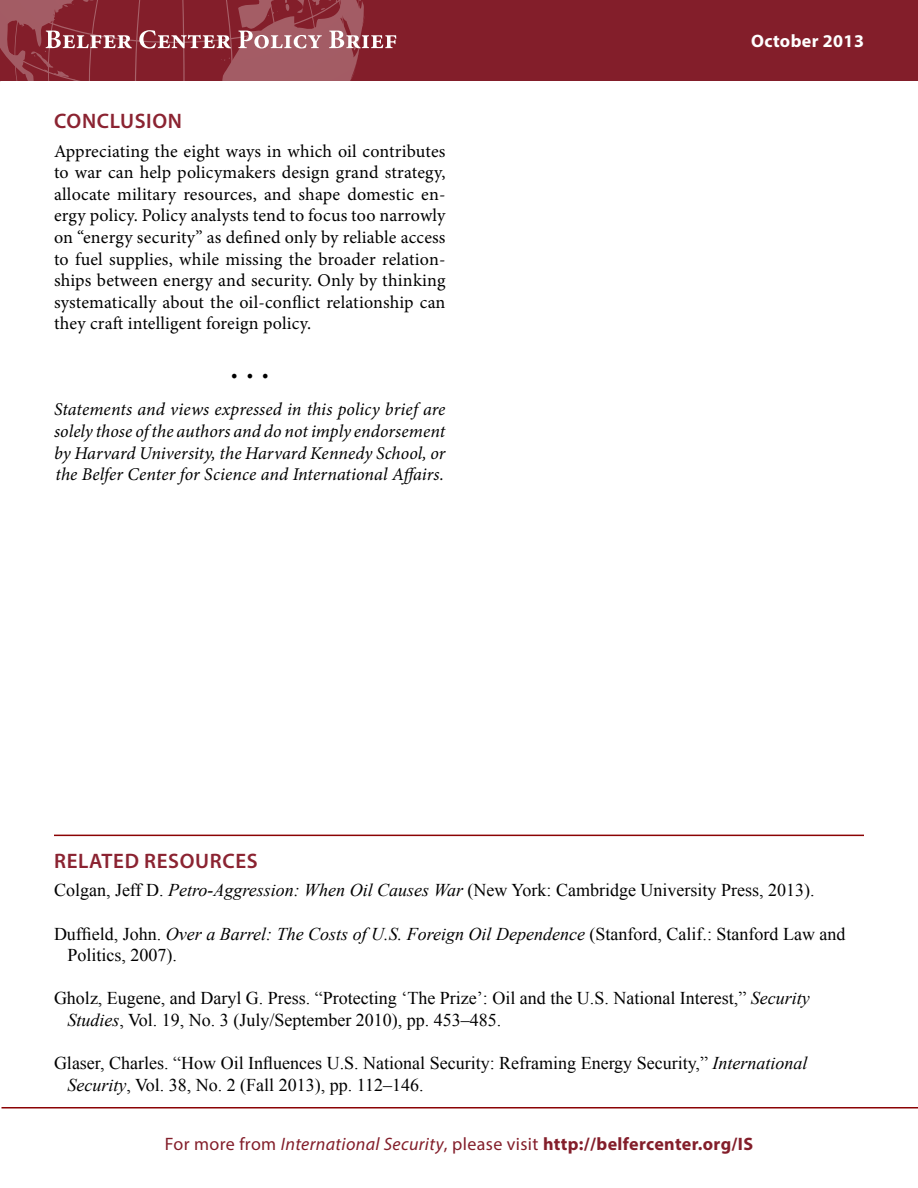
<style>
.page{position:relative;width:918px;height:1188px;background:#fff}
.page>*{position:absolute;margin:0;border:0;box-sizing:border-box;transform-origin:0 0}
.t1{font:600 21px "Myriad Pro";letter-spacing:.03em;color:#8b2331}
.t2{font:18px/21.6px "Times New Roman";color:#000}
.t3{font:18px/21.6px "Minion Pro";letter-spacing:.01em;color:#000;text-align:justify}
.t4{font:italic 18px/21.6px "Minion Pro";letter-spacing:.005em;color:#000;text-align:center}
.t5{font:700 18px "Myriad Pro";letter-spacing:.02em;color:#831e2a}
.t6{font:700 18px "Myriad Pro";letter-spacing:.02em;color:#fff}
.s1{font-style:italic}
.s2{font-weight:400}
.s3{font-weight:400;font-style:italic}
</style>
<div class="page">
<div style="left:0;top:0;width:918px;height:81px;background:#831e2a"></div>
<svg style="left:0;top:0;width:396px;height:81px"></svg>
<hr style="left:2px;top:1107px;width:916px;height:1px;background:#8b0304">
<hr style="left:54px;top:835px;width:810px;height:1px;background:#8b0304">
<p class="t1" style="left:54px;top:108px;width:129px">CONCLUSION</p>
<p class="t3" style="left:54px;top:140px;width:393px">Appreciating the eight ways in which oil contributes to war can help policymakers design grand strategy, allocate military resources, and shape domestic en&shy;ergy policy. Policy analysts tend to focus too narrowly on “energy security” as defined only by reliable access to fuel supplies, while missing the broader relation&shy;ships between energy and security. Only by thinking systematically about the oil-conflict relationship can they craft intelligent foreign policy.</p>
<p class="t4" style="left:54px;top:357px;width:393px;line-height:35.1px">• • •<br>Statements and views expressed in this policy brief are</p>
<p class="t4" style="left:54px;top:420px;width:394px;text-align:justify">solely those of the authors and do not imply endorsement by Harvard University, the Harvard Kennedy School, or the Belfer Center for Science and International Affairs.</p>
<p class="t6" style="left:751px;top:29px;width:114px">October 2013</p>
<p class="t1" style="left:54px;top:848px;width:205px">RELATED RESOURCES</p>
<p class="t2" style="left:54px;top:879px;width:762px">Colgan, Jeff D. <span class="s1">Petro-Aggression: When Oil Causes War</span> (New York: Cambridge University Press, 2013).</p>
<p class="t2" style="left:68px;top:923px;width:780px;text-indent:-14px">Duffield, John. <span class="s1">Over a Barrel: The Costs of U.S. Foreign Oil Dependence</span> (Stanford, Calif.: Stanford Law and<br>Politics, 2007).</p>
<p class="t2" style="left:68px;top:987px;width:744px;text-indent:-14px">Gholz, Eugene, and Daryl G. Press. “Protecting ‘The Prize’: Oil and the U.S. National Interest,” <span class="s1">Security<br>Studies</span>, Vol. 19, No. 3 (July/September 2010), pp. 453–485.</p>
<p class="t2" style="left:68px;top:1052px;width:742px;text-indent:-14px">Glaser, Charles. “How Oil Influences U.S. National Security: Reframing Energy Security,” <span class="s1">International<br>Security</span>, Vol. 38, No. 2 (Fall 2013), pp. 112–146.</p>
<p class="t5" style="left:165px;top:1133px;width:590px"><span class="s2">For more from</span> <span class="s3">International Security</span><span class="s2">, please visit</span> http://belfercenter.org/IS</p>
</div>
